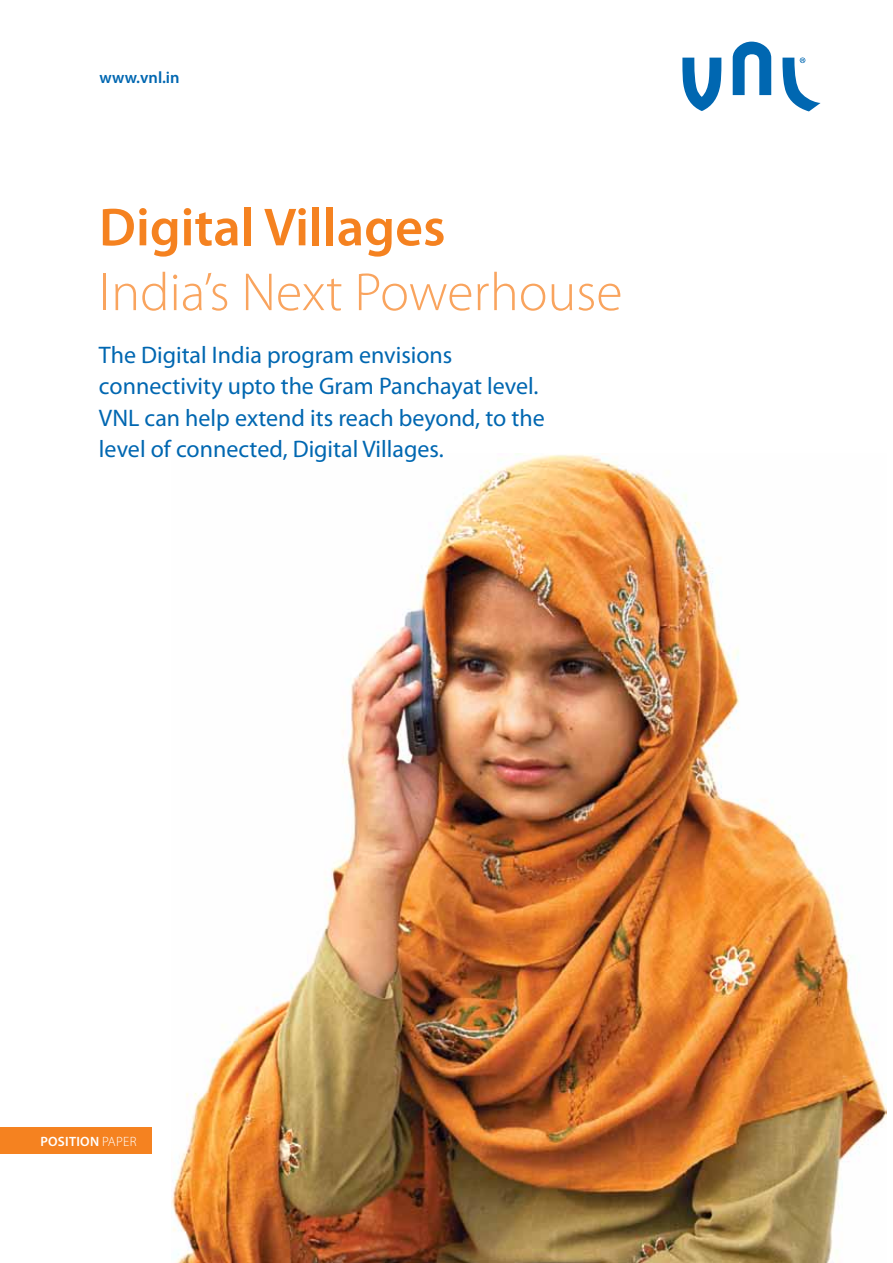
<style>
.page{position:relative;width:893px;height:1263px;background:#fff}
.page>*{position:absolute;margin:0;border:0;box-sizing:border-box;transform-origin:0 0}
.t1{font:300 54px "Myriad Pro";color:#f9a45e}
.t2{font:600 54px "Myriad Pro";color:#f58220}
.t3{font:24px/31.5px "Myriad Pro";color:#0067b1}
.t4{font:600 16.5px "Myriad Pro";letter-spacing:.01em;color:#0067b1}
.t5{font:600 13.5px "Myriad Pro";letter-spacing:.02em;color:#fff}
.s1{font-weight:300}
</style>
<div class="page">
<img style="left:171px;top:453px;width:716px;height:810px">
<svg style="left:682px;top:58px;width:39px;height:53px"></svg>
<svg style="left:733px;top:42px;width:38px;height:53px"></svg>
<svg style="left:782px;top:58px;width:38px;height:53px"></svg>
<div style="left:0;top:1128px;width:152px;height:26px;background:#f58220"></div>
<p class="t4" style="left:99px;top:67px;width:82px">www.vnl.in</p>
<h1 class="t2" style="left:99px;top:193px;width:348px">Digital Villages</h1>
<h1 class="t1" style="left:99px;top:262px;width:525px">India’s Next Powerhouse</h1>
<p class="t3" style="left:99px;top:339px;width:447px">The Digital India program envisions connectivity upto the Gram Panchayat level.<br>VNL can help extend its reach beyond, to the level of connected, Digital Villages.</p>
<p class="t5" style="left:40px;top:1133px;width:98px">Position <span class="s1">Paper</span></p>
</div>
